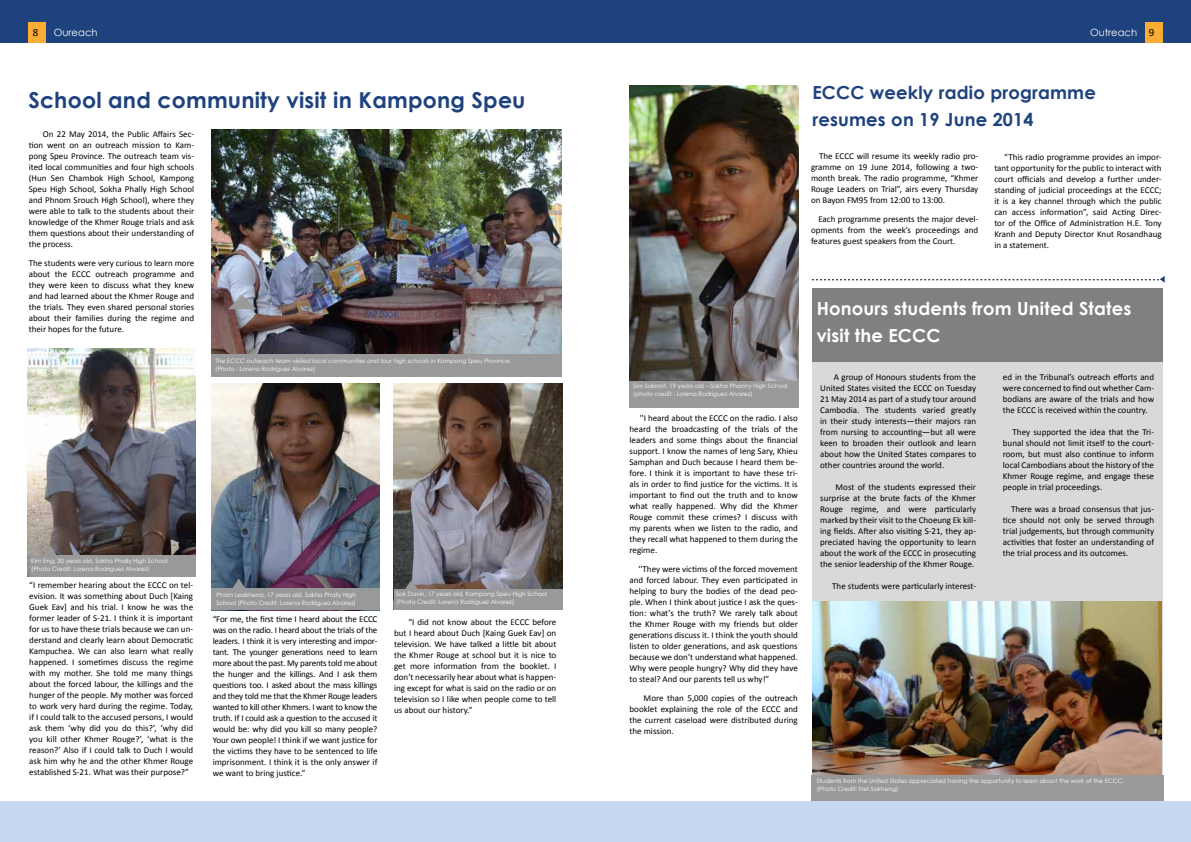
<style>
.page{position:relative;width:1191px;height:842px;background:#fff}
.page>*{position:absolute;margin:0;border:0;box-sizing:border-box;transform-origin:0 0}
.t1{font:700 22px "Century Gothic";letter-spacing:.01em;color:#1e427d}
.t2{font:700 18px/27px "Century Gothic";letter-spacing:.01em;color:#fff}
.t3{font:700 18px/27px "Century Gothic";letter-spacing:.01em;color:#1e427d}
.t4{font:11px "Calibri";color:#000}
.t5{font:10px "Century Gothic";color:#fff}
.t6{font:9px/11px "Calibri";color:#000;text-align:justify}
.t7{font:6px/8px "Century Gothic";color:#fff}
.t8{font:italic 6px/8px "Century Gothic";color:#fff}
.s1{font-family:"Calibri";font-size:11px;color:#000}
</style>
<div class="page">
<img style="left:211px;top:130px;width:350px;height:224px">
<div style="left:211px;top:354px;width:350px;height:23px;background:#999"></div>
<svg style="left:228px;top:295px;width:29px;height:14px"></svg>
<img style="left:394px;top:384px;width:168px;height:205px">
<div style="left:394px;top:589px;width:168px;height:20px;background:#999"></div>
<svg style="left:405px;top:580px;width:13px;height:9px"></svg>
<img style="left:211px;top:384px;width:168px;height:226px">
<div style="left:212px;top:588px;width:168px;height:22px;background:#999"></div>
<svg style="left:232px;top:578px;width:13px;height:10px"></svg>
<img style="left:27px;top:348px;width:169px;height:229px">
<div style="left:30px;top:556px;width:166px;height:21px;background:#999"></div>
<svg style="left:44px;top:546px;width:13px;height:10px"></svg>
<div style="left:812px;top:300px;width:350px;height:500px;background:#d9d9d9"></div>
<div style="left:811px;top:288px;width:351px;height:73px;background:#808080"></div>
<img style="left:812px;top:602px;width:349px;height:173px">
<div style="left:811px;top:775px;width:353px;height:29px;background:#999"></div>
<img style="left:629px;top:85px;width:169px;height:296px">
<div style="left:629px;top:381px;width:169px;height:26px;background:#999"></div>
<svg style="left:812px;top:276px;width:352px;height:6px"></svg>
<div style="left:0;top:0;width:595px;height:43px;background:#1e427d"></div>
<div style="left:595px;top:0;width:596px;height:43px;background:#1e427d"></div>
<div style="left:28px;top:22px;width:18px;height:21px;background:#fbac34"></div>
<div style="left:1145px;top:22px;width:17px;height:21px;background:#fbac34"></div>
<div style="left:0;top:801px;width:1191px;height:41px;background:#c7d9f2"></div>
<p class="t4" style="left:33px;top:25px;width:7px">8</p>
<p class="t5" style="left:54px;top:25px;width:45px">Oureach</p>
<p class="t5" style="left:1090px;top:25px;width:66px">Outreach <span class="s1">9</span></p>
<h1 class="t1" style="left:28px;top:83px;width:498px">School and community visit in Kampong Speu</h1>
<p class="t6" style="left:29px;top:129px;width:167px;text-indent:14px">On 22 May 2014, the Public Affairs Sec&shy;tion went on an outreach mission to Kam&shy;pong Speu Province. The outreach team vis&shy;ited local communities and four high schools (Hun Sen Chambok High School, Kampong Speu High School, Sokha Phally High School and Phnom Srouch High School), where they were able to talk to the students about their knowledge of the Khmer Rouge trials and ask them questions about their understanding of the process.</p>
<p class="t6" style="left:29px;top:258px;width:167px">The students were very curious to learn more about the ECCC outreach programme and they were keen to discuss what they knew and had learned about the Khmer Rouge and the trials. They even shared personal stories about their families during the regime and their hopes for the future.</p>
<p class="t8" style="left:215px;top:357px;width:297px">The ECCC outreach team visited local communities and four high schools in Kampong Speu Province. (Photo : Lorena Rodriguez Alvarez)</p>
<p class="t7" style="left:31px;top:557px;width:138px">Kim Eng, 20 years old, Sokha Phally High School (Photo Credit: Lorena Rodriguez Alvarez)</p>
<p class="t6" style="left:29px;top:579px;width:165px">“I remember hearing about the ECCC on tel&shy;evision. It was something about Duch [Kaing Guek Eav] and his trial. I know he was the former leader of S-21. I think it is important for us to have these trials because we can un&shy;derstand and clearly learn about Democratic Kampuchea. We can also learn what really happened. I sometimes discuss the regime with my mother. She told me many things about the forced labour, the killings and the hunger of the people. My mother was forced to work very hard during the regime. Today, if I could talk to the accused persons, I would ask them ‘why did you do this?’, ‘why did you kill other Khmer Rouge?’, ‘what is the reason?’ Also if I could talk to Duch I would ask him why he and the other Khmer Rouge established S-21. What was their purpose?”</p>
<p class="t7" style="left:216px;top:591px;width:141px">Phorn Leakhena, 17 years old, Sokha Phally High<br>School (Photo Credit: Lorena Rodriguez Alvarez)</p>
<p class="t6" style="left:213px;top:613px;width:166px">“For me, the first time I heard about the ECCC was on the radio. I heard about the trials of the leaders. I think it is very interesting and impor&shy;tant. The younger generations need to learn more about the past. My parents told me about the hunger and the killings. And I ask them questions too. I asked about the mass killings and they told me that the Khmer Rouge leaders wanted to kill other Khmers. I want to know the truth. If I could ask a question to the accused it would be: why did you kill so many people?<br>Your own people! I think if we want justice for the victims they have to be sentenced to life imprisonment. I think it is the only answer if we want to bring justice.”</p>
<p class="t7" style="left:396px;top:590px;width:152px">Sok Davin, 17 years old, Kampong Speu High School (Photo Credit: Lorena Rodriguez Alvarez)</p>
<p class="t6" style="left:394px;top:616px;width:164px;text-indent:14px">“I did not know about the ECCC before but I heard about Duch [Kaing Guek Eav] on television. We have talked a little bit about the Khmer Rouge at school but it is nice to get more information from the booklet. I don’t necessarily hear about what is happen&shy;ing except for what is said on the radio or on television so I like when people come to tell us about our history.”</p>
<h2 class="t3" style="left:812px;top:78px;width:285px">ECCC weekly radio programme resumes on 19 June 2014</h2>
<p class="t6" style="left:811px;top:151px;width:169px;text-indent:8px">The ECCC will resume its weekly radio pro&shy;gramme on 19 June 2014, following a two&shy;month break. The radio programme, “Khmer Rouge Leaders on Trial”, airs every Thursday on Bayon FM95 from 12:00 to 13:00.</p>
<p class="t6" style="left:811px;top:214px;width:169px;text-indent:7px">Each programme presents the major devel&shy;opments from the week’s proceedings and features guest speakers from the Court.</p>
<p class="t6" style="left:994px;top:151px;width:169px;text-indent:10px">“This radio programme provides an impor&shy;tant opportunity for the public to interact with court officials and develop a further under&shy;standing of judicial proceedings at the ECCC; it is a key channel through which the public can access information”, said Acting Direc&shy;tor of the Office of Administration H.E. Tony Kranh and Deputy Director Knut Rosandhaug in a statement.</p>
<p class="t7" style="left:633px;top:381px;width:156px">Sim Sokront, 19 years old – Sokha Phanny High School (photo credit : Lorena Rodriguez Alvarez)</p>
<p class="t6" style="left:629px;top:412px;width:170px;text-indent:10px">''I heard about the ECCC on the radio. I also heard the broadcasting of the trials of the leaders and some things about the financial support. I know the names of Ieng Sary, Khieu Samphan and Duch because I heard them be&shy;fore. I think it is important to have these tri&shy;als in order to find justice for the victims. It is important to find out the truth and to know what really happened. Why did the Khmer Rouge commit these crimes? I discuss with my parents when we listen to the radio, and they recall what happened to them during the regime.</p>
<p class="t6" style="left:629px;top:563px;width:170px;text-indent:9px">''They were victims of the forced movement and forced labour. They even participated in helping to bury the bodies of the dead peo&shy;ple. When I think about justice I ask the ques&shy;tion: what’s the truth? We rarely talk about the Khmer Rouge with my friends but older generations discuss it. I think the youth should listen to older generations, and ask questions because we don’t understand what happened.<br>Why were people hungry? Why did they have to steal? And our parents tell us why!”</p>
<p class="t6" style="left:629px;top:692px;width:170px;text-indent:14px">More than 5,000 copies of the outreach booklet explaining the role of the ECCC and the current caseload were distributed during the mission.</p>
<h2 class="t2" style="left:816px;top:294px;width:316px">Honours students from United States visit the ECCC</h2>
<p class="t6" style="left:820px;top:372px;width:157px;text-indent:14px">A group of Honours students from the United States visited the ECCC on Tuesday 21 May 2014 as part of a study tour around Cambodia. The students varied greatly in their study interests—their majors ran from nursing to accounting—but all were keen to broaden their outlook and learn about how the United States compares to other countries around the world.</p>
<p class="t6" style="left:820px;top:482px;width:157px;text-indent:15px">Most of the students expressed their surprise at the brute facts of the Khmer Rouge regime, and were particularly marked by their visit to the Choeung Ek kill&shy;ing fields. After also visiting S-21, they ap&shy;preciated having the opportunity to learn about the work of the ECCC in prosecuting the senior leadership of the Khmer Rouge.</p>
<p class="t6" style="left:832px;top:581px;width:145px">The students were particularly interest-</p>
<p class="t6" style="left:1003px;top:372px;width:153px">ed in the Tribunal’s outreach efforts and were concerned to find out whether Cam&shy;bodians are aware of the trials and how the ECCC is received within the country.</p>
<p class="t6" style="left:1003px;top:427px;width:153px;text-indent:10px">They supported the idea that the Tri&shy;bunal should not limit itself to the court&shy;room, but must also continue to inform local Cambodians about the history of the Khmer Rouge regime, and engage these people in trial proceedings.</p>
<p class="t6" style="left:1003px;top:504px;width:153px;text-indent:8px">There was a broad consensus that jus&shy;tice should not only be served through trial judgements, but through community activities that foster an understanding of the trial process and its outcomes.</p>
<p class="t7" style="left:816px;top:776px;width:309px">Students from the United States appreciated having the opportunity to learn about the work of the ECCC. (Photo Credit: Net Sokheng)</p>
</div>
